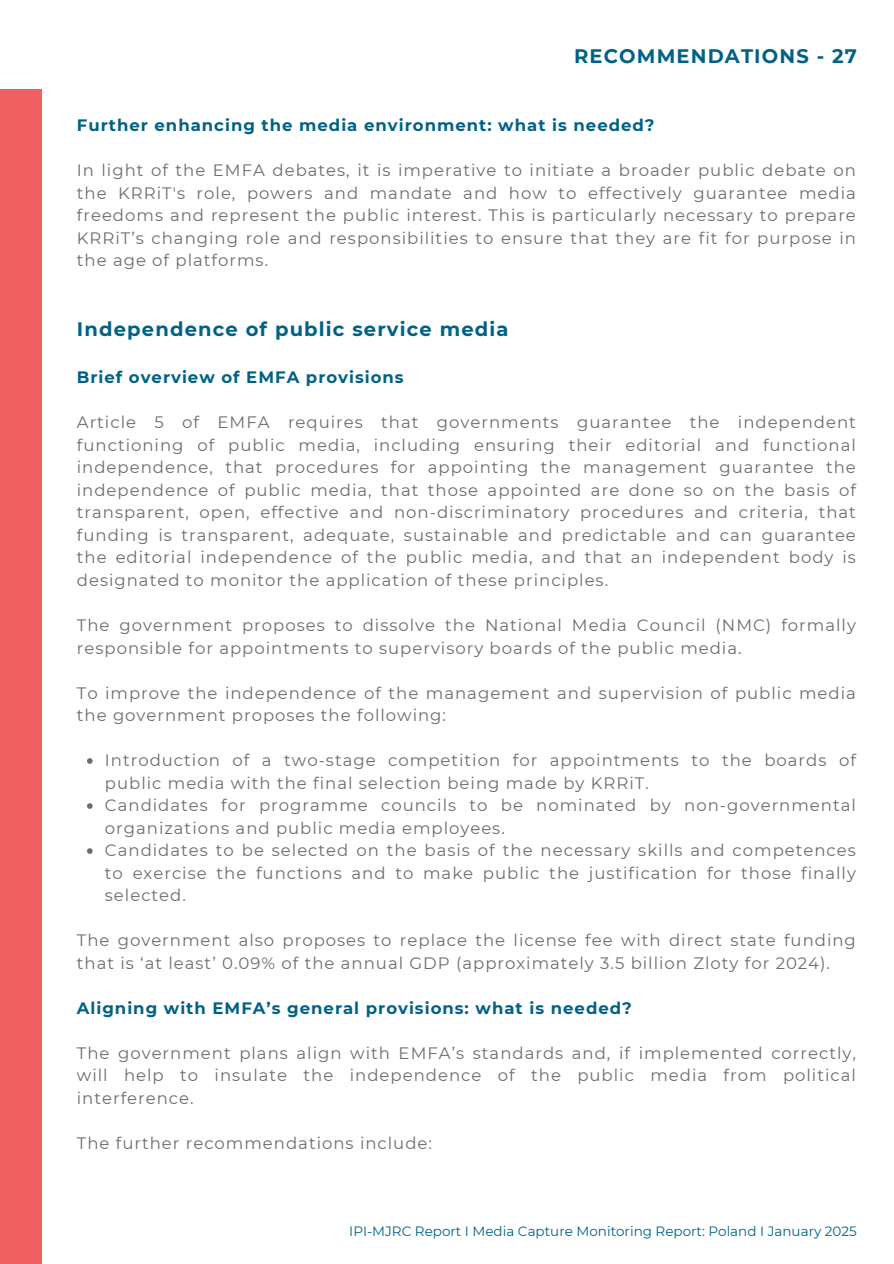
<style>
.page{position:relative;width:894px;height:1264px;background:#fff}
.page>*{position:absolute;margin:0;border:0;box-sizing:border-box;transform-origin:0 0}
.t1{font:700 19.5px "Montserrat";letter-spacing:.06em;color:#006187}
.t2{font:16.5px/22.5px "Montserrat";letter-spacing:.06em;color:#686e71}
.t3{font:700 16.5px "Montserrat";letter-spacing:.06em;color:#006187}
.t4{font:13.5px "Montserrat";color:#016284}
.s1{color:#fff}
</style>
<div class="page">
<svg style="left:87px;top:758px;width:6px;height:5px"></svg>
<svg style="left:87px;top:803px;width:6px;height:5px"></svg>
<svg style="left:87px;top:848px;width:6px;height:5px"></svg>
<div style="left:0;top:89px;width:42px;height:1174px;background:#f16060"></div>
<h4 class="t1" style="left:574px;top:44px;width:284px">RECOMMENDATIONS - 27</h4>
<p class="t3" style="left:77px;top:115px;width:579px">Further enhancing the media environment: what is needed?</p>
<h1 class="t2" style="left:77px;top:159px;width:780px;text-align:justify">In light of the EMFA debates, it is imperative to initiate a broader public debate on the KRRiT's role, powers and mandate and how to effectively guarantee media freedoms and represent the public interest. This is particularly necessary to prepare KRRiT’s changing role and responsibilities to ensure that they are fit for purpose in the age of platforms.</h1>
<h3 class="t1" style="left:77px;top:317px;width:433px">Independence of public service media</h3>
<h4 class="t3" style="left:77px;top:367px;width:328px">Brief overview of EMFA provisions</h4>
<h2 class="t2" style="left:77px;top:411px;width:780px;text-align:justify">Article 5 of EMFA requires that governments guarantee the independent functioning of public media, including ensuring their editorial and functional independence, that procedures for appointing the management guarantee the independence of public media, that those appointed are done so on the basis of transparent, open, effective and non-discriminatory procedures and criteria, that funding is transparent, adequate, sustainable and predictable and can guarantee the editorial independence of the public media, and that an independent body is designated to monitor the application of these principles.</h2>
<h3 class="t2" style="left:77px;top:614px;width:780px">The government proposes to dissolve the National Media Council (NMC) formally responsible for appointments to supervisory boards of the public media.</h3>
<h4 class="t2" style="left:77px;top:681px;width:780px">To improve the independence of the management and supervision of public media the government proposes the following:</h4>
<h4 class="t2" style="left:105px;top:749px;width:752px">Introduction of a two-stage competition for appointments to the boards of public media with the final selection being made by KRRiT.</h4>
<h4 class="t2" style="left:105px;top:794px;width:752px">Candidates for programme councils to be nominated by non-governmental organizations and public media employees.</h4>
<p class="t2" style="left:105px;top:839px;width:752px;text-align:justify">Candidates to be selected on the basis of the necessary skills and competences to exercise the functions and to make public the justification for those finally selected.</p>
<p class="t2" style="left:77px;top:929px;width:780px">The government also proposes to replace the license fee with direct state funding that is ‘at least’ 0.09% of the annual GDP (approximately 3.5 billion Zloty for 2024).</p>
<p class="t3" style="left:77px;top:997px;width:556px">Aligning with EMFA’s general provisions: what is needed?</p>
<h4 class="t2" style="left:77px;top:1041px;width:780px;text-align:justify">The government plans align with EMFA’s standards and, if implemented correctly, will help to insulate the independence of the public media from political interference.</h4>
<h3 class="t2" style="left:77px;top:1131px;width:453px">The further recommendations include: <span class="s1">long term</span></h3>
<h4 class="t4" style="left:349px;top:1222px;width:509px">IPI-MJRC Report I Media Capture Monitoring Report: Poland I January 2025</h4>
</div>
